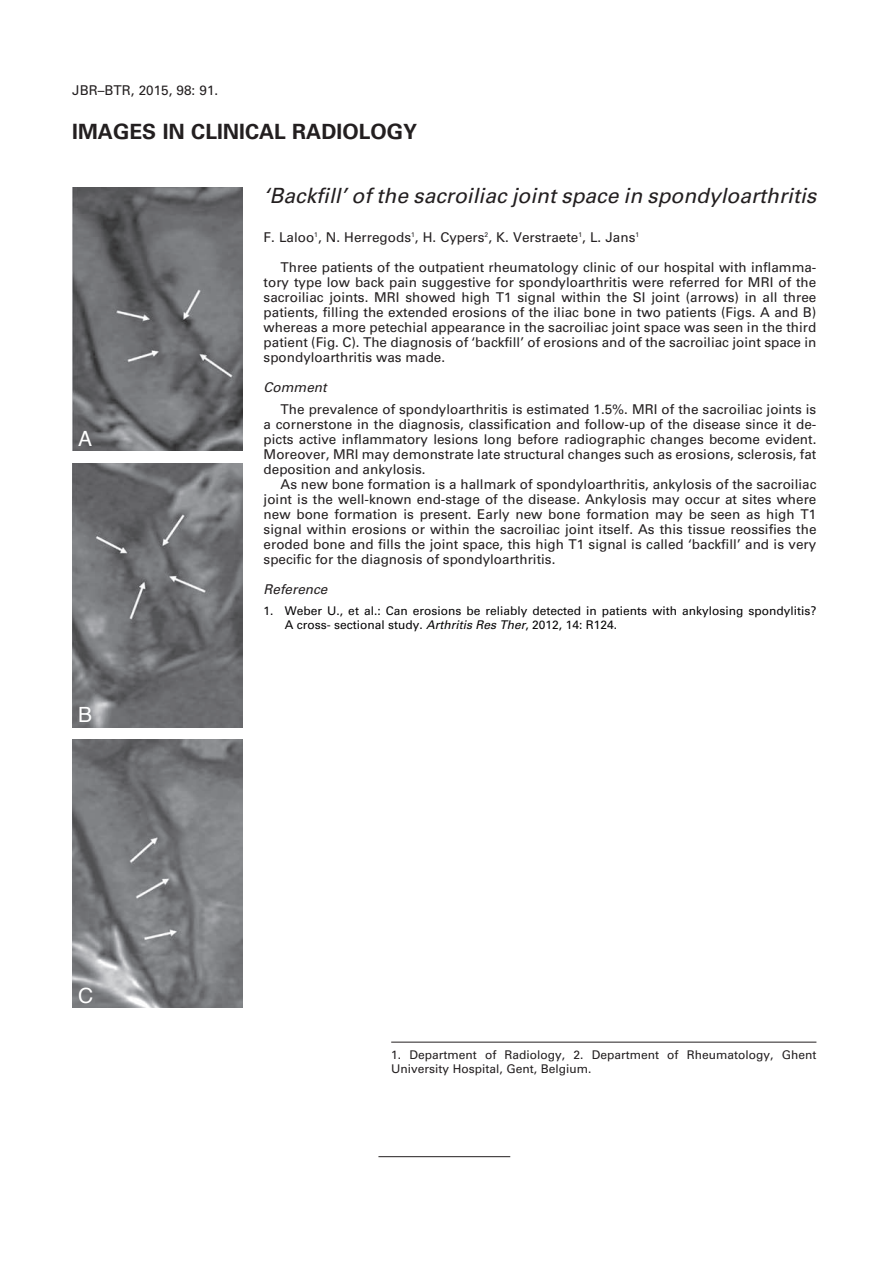
<style>
.page{position:relative;width:893px;height:1263px;background:#fff}
.page>*{position:absolute;margin:0;border:0;box-sizing:border-box;transform-origin:0 0}
.t1{font:italic 21px "Univers";color:#231f20}
.t2{font:700 21px "Univers";color:#231f20}
.t3{font:21px "Helvetica";color:#fff}
.t4{font:13.5px/15px "Univers";color:#231f20;text-align:justify}
.t5{font:13.5px "Univers";color:#231f20}
.t6{font:italic 13.5px "Univers";color:#231f20}
.t7{font:12px/13.5px "Univers";color:#070607}
.t8{font:12px/13.5px "Univers";color:#231f20}
.s1{font-style:italic}
</style>
<div class="page">
<hr style="left:391px;top:1042px;width:425px;height:1px;background:#231f20">
<hr style="left:378px;top:1156px;width:132px;height:1px;background:#231f20">
<img style="left:72px;top:187px;width:170px;height:264px">
<img style="left:72px;top:463px;width:170px;height:264px">
<img style="left:72px;top:740px;width:170px;height:268px">
<p class="t5" style="left:72px;top:82px;width:147px">JBR–BTR, 2015, 98: 91.</p>
<h1 class="t2" style="left:72px;top:119px;width:346px">IMAGES IN CLINICAL RADIOLOGY</h1>
<h1 class="t3" style="left:78px;top:422px;width:16px">A</h1>
<h1 class="t3" style="left:78px;top:699px;width:16px">B</h1>
<h1 class="t3" style="left:78px;top:979px;width:17px">C</h1>
<h1 class="t1" style="left:264px;top:183px;width:554px">‘Backfill’ of the sacroiliac joint space in spondyloarthritis</h1>
<p class="t4" style="left:264px;top:230px;width:377px">F. Laloo<sup>1</sup>, N. Herregods<sup>1</sup>, H. Cypers<sup>2</sup>, K. Verstraete<sup>1</sup>, L. Jans<sup>1</sup></p>
<p class="t4" style="left:264px;top:260px;width:554px;text-indent:17px">Three patients of the outpatient rheumatology clinic of our hospital with inflamma&shy;tory type low back pain suggestive for spondyloarthritis were referred for MRI of the sacroiliac joints. MRI showed high T1 signal within the SI joint (arrows) in all three patients, filling the extended erosions of the iliac bone in two patients (Figs. A and B) whereas a more petechial appearance in the sacroiliac joint space was seen in the third patient (Fig. C). The diagnosis of ‘backfill’ of erosions and of the sacroiliac joint space in spondyloarthritis was made.</p>
<p class="t6" style="left:264px;top:379px;width:64px">Comment</p>
<p class="t4" style="left:264px;top:402px;width:554px;text-indent:17px">The prevalence of spondyloarthritis is estimated 1.5%. MRI of the sacroiliac joints is a cornerstone in the diagnosis, classification and follow-up of the disease since it de&shy;picts active inflammatory lesions long before radiographic changes become evident.<br>Moreover, MRI may demonstrate late structural changes such as erosions, sclerosis, fat deposition and ankylosis.</p>
<p class="t4" style="left:264px;top:477px;width:554px;text-indent:17px">As new bone formation is a hallmark of spondyloarthritis, ankylosis of the sacroiliac joint is the well-known end-stage of the disease. Ankylosis may occur at sites where new bone formation is present. Early new bone formation may be seen as high T1 signal within erosions or within the sacroiliac joint itself. As this tissue reossifies the eroded bone and fills the joint space, this high T1 signal is called ‘backfill’ and is very specific for the diagnosis of spondyloarthritis.</p>
<p class="t6" style="left:264px;top:582px;width:65px">Reference</p>
<p class="t7" style="left:285px;top:604px;width:533px;text-indent:-21px">1. Weber U., et al.: Can erosions be reliably detected in patients with ankylosing spondylitis?<br>A cross- sectional study. <span class="s1">Arthritis Res Ther</span>, 2012, 14: R124.</p>
<p class="t8" style="left:391px;top:1048px;width:427px">1. Department of Radiology, 2. Department of Rheumatology, Ghent<br>University Hospital, Gent, Belgium.</p>
</div>
